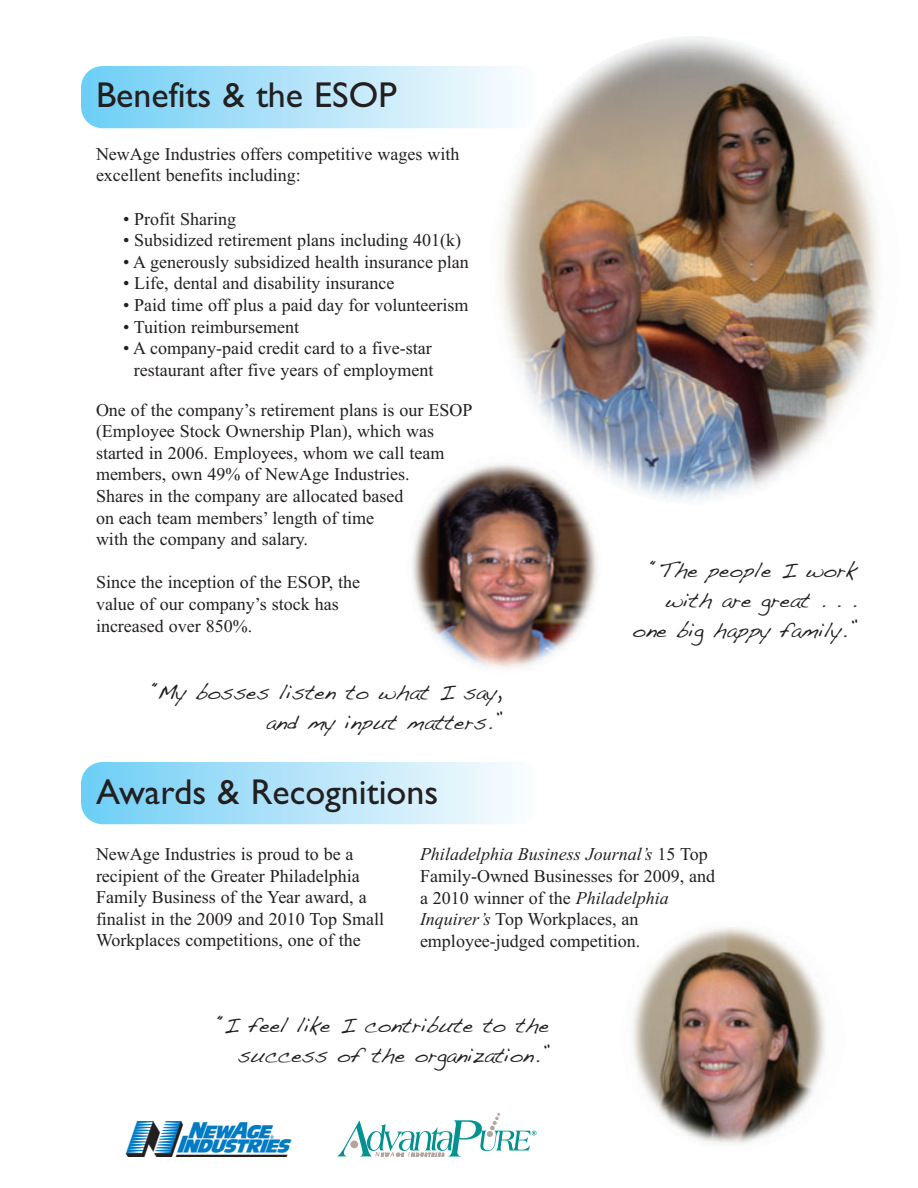
<style>
.page{position:relative;width:918px;height:1188px;background:#fff}
.page>*{position:absolute;margin:0;border:0;box-sizing:border-box;transform-origin:0 0}
.t1{font:36px "Gill Sans";color:#231f20}
.t2{font:36px "New Age Industries Logos";color:#007bc3}
.t3{font:21px/30px "Handwriting Dakota";color:#231f20;text-align:right}
.t4{font:18px/21.6px "Times New Roman";color:#231f20}
.s1{font-style:italic}
.s2{color:#231f20}
</style>
<div class="page">
<svg style="left:81px;top:66px;width:431px;height:62px"></svg>
<svg style="left:81px;top:762px;width:431px;height:62px"></svg>
<svg style="left:338px;top:1113px;width:198px;height:44px"></svg>
<img style="left:489px;top:36px;width:411px;height:469px;border-radius:50%">
<img style="left:406px;top:455px;width:197px;height:220px;border-radius:50%">
<img style="left:620px;top:921px;width:226px;height:230px;border-radius:50%">
<h1 class="t1" style="left:96px;top:83px;width:302px">Benefits &amp; the ESOP</h1>
<p class="t4" style="left:96px;top:145px;width:365px">NewAge Industries offers competitive wages with excellent benefits including:</p>
<p class="t4" style="left:123px;top:209px;width:115px">• Profit Sharing</p>
<p class="t4" style="left:123px;top:231px;width:340px">• Subsidized retirement plans including 401(k)</p>
<p class="t4" style="left:123px;top:253px;width:347px">• A generously subsidized health insurance plan</p>
<p class="t4" style="left:123px;top:274px;width:273px">• Life, dental and disability insurance</p>
<p class="t4" style="left:123px;top:296px;width:347px">• Paid time off plus a paid day for volunteerism</p>
<p class="t4" style="left:123px;top:317px;width:178px">• Tuition reimbursement</p>
<p class="t4" style="left:123px;top:339px;width:312px;text-align:center">• A company-paid credit card to a five-star restaurant after five years of employment</p>
<p class="t4" style="left:96px;top:401px;width:378px">One of the company’s retirement plans is our ESOP (Employee Stock Ownership Plan), which was started in 2006. Employees, whom we call team members, own 49% of NewAge Industries.<br>Shares in the company are allocated based<br>on each team members’ length of time<br>with the company and salary.</p>
<p class="t4" style="left:96px;top:573px;width:266px">Since the inception of the ESOP, the value of our company’s stock has increased over 850%.</p>
<p class="t3" style="left:153px;top:681px;width:350px">“My bosses listen to what I say, and my input matters.”</p>
<h1 class="t1" style="left:96px;top:780px;width:344px">Awards &amp; Recognitions</h1>
<p class="t3" style="left:633px;top:559px;width:225px">“The people I work with are great . . . one big happy family.”</p>
<p class="t4" style="left:96px;top:845px;width:290px">NewAge Industries is proud to be a recipient of the Greater Philadelphia Family Business of the Year award, a finalist in the 2009 and 2010 Top Small Workplaces competitions, one of the</p>
<p class="t4" style="left:420px;top:845px;width:297px"><span class="s1">Philadelphia Business Journal’s</span> 15 Top Family-Owned Businesses for 2009, and a 2010 winner of the <span class="s1">Philadelphia Inquirer’s</span> Top Workplaces, an employee-judged competition.</p>
<p class="t3" style="left:219px;top:1015px;width:332px">“I feel like I contribute to the success of the organization.”</p>
<h1 class="t2" style="left:126px;top:1123px;width:201px">1<span class="s2">2</span>3<span class="s2">c</span></h1>
</div>
